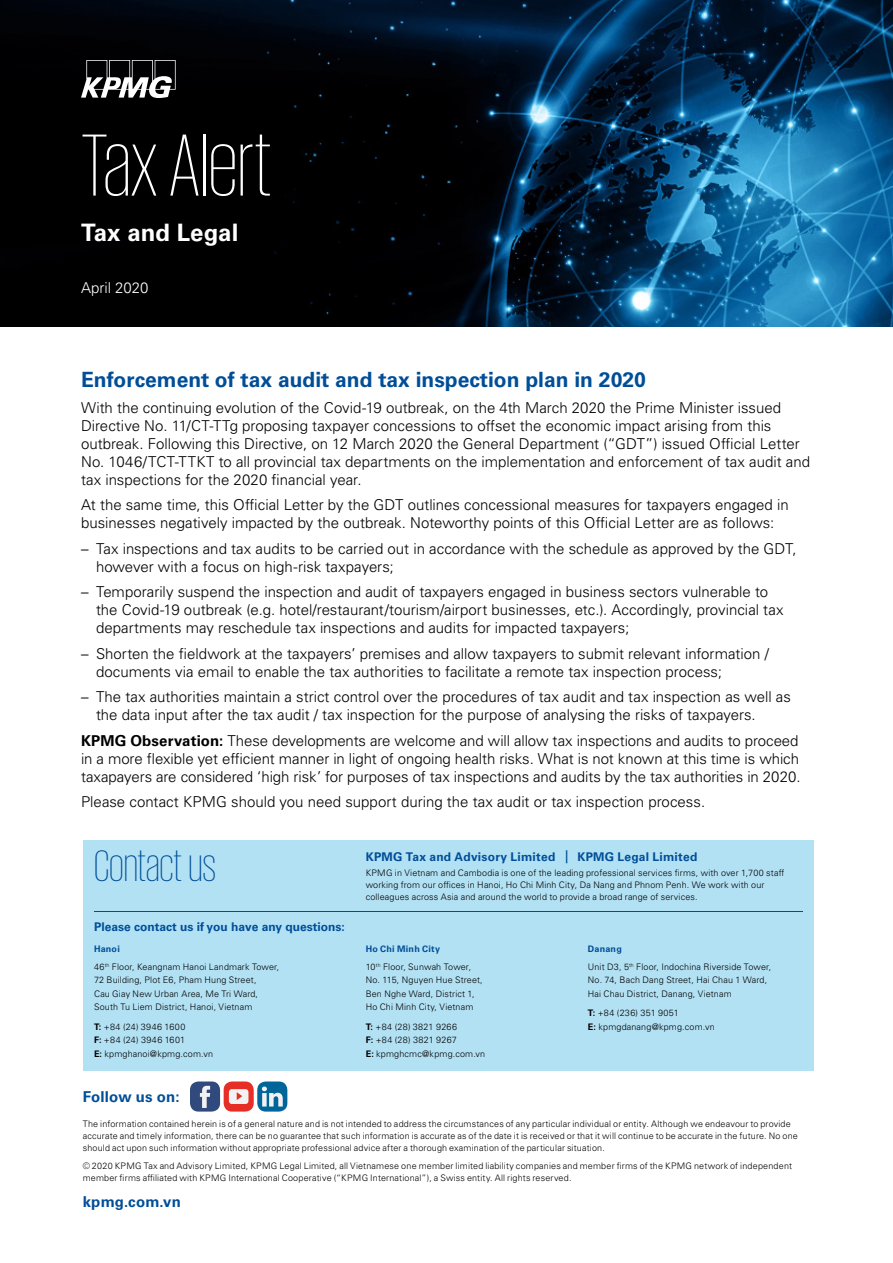
<style>
.page{position:relative;width:893px;height:1263px;background:#fff}
.page>*{position:absolute;margin:0;border:0;box-sizing:border-box;transform-origin:0 0}
.t1{font:200 90px "VNIKPMG";color:#fff}
.t2{font:200 45px "VNIKPMG";color:#004e98}
.t3{font:700 24px "VNI Univers 65";letter-spacing:.005em;color:#fff}
.t4{font:700 21px "VNI Univers 65";color:#004e98}
.t5{font:300 15px/18px "VNI Univers 45";color:#000}
.t6{font:700 15px "VNI Univers 65";letter-spacing:.01em;color:#004e98}
.t7{font:300 15px "VNI Univers 45";color:#fff}
.t8{font:700 12px "VNI Univers 65";letter-spacing:.015em;color:#004e98}
.t9{font:300 9px/13.5px "VNI Univers 45";letter-spacing:.015em;color:#000}
.t10{font:700 9px "VNI Univers 65";letter-spacing:.025em;color:#004e98}
.s1{font-family:"Univers 45"}
.s2{font-family:"VNI Univers 65";font-weight:700}
.s3{font-size:12.9px}
</style>
<div class="page">
<img style="left:0;top:0;width:893px;height:326px">
<svg style="left:81px;top:60px;width:95px;height:38px"></svg>
<div style="left:190px;top:1081px;width:30px;height:30px;background:#304a7d;border-radius:9px"></div>
<svg style="left:200px;top:1086px;width:10px;height:22px"></svg>
<div style="left:257px;top:1081px;width:30px;height:30px;background:#069;border-radius:9px"></div>
<svg style="left:262px;top:1086px;width:21px;height:20px"></svg>
<div style="left:224px;top:1081px;width:30px;height:30px;background:#e62e26;border-radius:9px"></div>
<svg style="left:229px;top:1089px;width:19px;height:15px"></svg>
<div style="left:83px;top:840px;width:731px;height:231px;background:#b3e1f4"></div>
<hr style="left:94px;top:911px;width:708px;height:1px;background:#004e98">
<h1 class="t1" style="left:81px;top:116px;width:193px">Tax Alert</h1>
<h3 class="t3" style="left:81px;top:215px;width:159px">Tax and Legal</h3>
<p class="t7" style="left:81px;top:277px;width:69px">April 2020</p>
<h3 class="t4" style="left:81px;top:364px;width:566px">Enforcement of tax audit and tax inspection plan in 2020</h3>
<p class="t5" style="left:81px;top:398px;width:731px">With the continuing evolution of the Covid-19 outbreak, on the 4th March 2020 the Prime Minister issued Directive No. 11/CT-TTg proposing taxpayer concessions to offset the economic impact arising from this outbreak. Following this Directive, on 12 March 2020 the General Department (“GDT”) issued Official Letter No. 1046/TCT-TTKT to all provincial tax departments on the implementation and enforcement of tax audit and tax inspections for the 2020 financial year.</p>
<p class="t5" style="left:81px;top:495px;width:709px">At the same time, this Official Letter by the GDT outlines concessional measures for taxpayers engaged in businesses negatively impacted by the outbreak. Noteworthy points of this Official Letter are as follows:</p>
<p class="t5" style="left:96px;top:539px;width:702px;text-indent:-15px"><span class="s1">–</span> Tax inspections and tax audits to be carried out in accordance with the schedule as approved by the GDT, however with a focus on high-risk taxpayers;</p>
<p class="t5" style="left:96px;top:582px;width:689px;text-indent:-15px"><span class="s1">–</span> Temporarily suspend the inspection and audit of taxpayers engaged in business sectors vulnerable to the Covid-19 outbreak (e.g. hotel/restaurant/tourism/airport businesses, etc.). Accordingly, provincial tax departments may reschedule tax inspections and audits for impacted taxpayers;</p>
<p class="t5" style="left:96px;top:644px;width:674px;text-indent:-15px"><span class="s1">–</span> Shorten the fieldwork at the taxpayers’ premises and allow taxpayers to submit relevant information / documents via email to enable the tax authorities to facilitate a remote tax inspection process;</p>
<p class="t5" style="left:96px;top:687px;width:696px;text-indent:-15px"><span class="s1">–</span> The tax authorities maintain a strict control over the procedures of tax audit and tax inspection as well as the data input after the tax audit / tax inspection for the purpose of analysing the risks of taxpayers.</p>
<p class="t5" style="left:81px;top:731px;width:721px"><span class="s2">KPMG Observation:</span> These developments are welcome and will allow tax inspections and audits to proceed in a more flexible yet efficient manner in light of ongoing health risks. What is not known at this time is which taxapayers are considered ‘high risk’ for purposes of tax inspections and audits by the tax authorities in 2020.</p>
<p class="t5" style="left:81px;top:792px;width:626px">Please contact KPMG should you need support during the tax audit or tax inspection process.</p>
<h2 class="t2" style="left:94px;top:841px;width:124px">Contact us</h2>
<p class="t8" style="left:94px;top:918px;width:252px">Please contact us if you have any questions:</p>
<p class="t10" style="left:94px;top:942px;width:27px">Hanoi</p>
<p class="t9" style="left:94px;top:959px;width:187px">46<sup>th</sup> Floor, Keangnam Hanoi Landmark Tower, 72 Building, Plot E6, Pham Hung Street,<br>Cau Giay New Urban Area, Me Tri Ward, South Tu Liem District, Hanoi, Vietnam</p>
<p class="t9" style="left:94px;top:1019px;width:121px"><span class="s2">T:</span> +84 (24) 3946 1600<br><span class="s2">F:</span> +84 (24) 3946 1601<br><span class="s2">E:</span> kpmghanoi@kpmg.com.vn</p>
<p class="t6" style="left:83px;top:1086px;width:98px">Follow us on:</p>
<p class="t8" style="left:366px;top:848px;width:333px">KPMG Tax and Advisory Limited <span class="s3">|</span> KPMG Legal Limited</p>
<p class="t9" style="left:366px;top:866px;width:420px;line-height:12px">KPMG in Vietnam and Cambodia is one of the leading professional services firms, with over 1,700 staff working from our offices in Hanoi, Ho Chi Minh City, Da Nang and Phnom Penh. We work with our colleagues across Asia and around the world to provide a broad range of services.</p>
<p class="t10" style="left:366px;top:942px;width:76px">Ho Chi Minh City</p>
<p class="t9" style="left:366px;top:959px;width:119px">10<sup>th</sup> Floor, Sunwah Tower,<br>No. 115, Nguyen Hue Street,<br>Ben Nghe Ward, District 1,<br>Ho Chi Minh City, Vietnam</p>
<p class="t9" style="left:366px;top:1019px;width:121px"><span class="s2">T:</span> +84 (28) 3821 9266<br><span class="s2">F:</span> +84 (28) 3821 9267<br><span class="s2">E:</span> kpmghcmc@kpmg.com.vn</p>
<p class="t10" style="left:588px;top:942px;width:35px">Danang</p>
<p class="t9" style="left:588px;top:959px;width:185px">Unit D3, 5<sup>th</sup> Floor, Indochina Riverside Tower,<br>No. 74, Bach Dang Street, Hai Chau 1 Ward,<br>Hai Chau District, Danang, Vietnam</p>
<p class="t9" style="left:588px;top:1006px;width:128px"><span class="s2">T:</span> +84 (236) 351 9051<br><span class="s2">E:</span> kpmgdanang@kpmg.com.vn</p>
<p class="t9" style="left:83px;top:1117px;width:717px;line-height:12px">The information contained herein is of a general nature and is not intended to address the circumstances of any particular individual or entity. Although we endeavour to provide accurate and timely information, there can be no guarantee that such information is accurate as of the date it is received or that it will continue to be accurate in the future. No one should act upon such information without appropriate professional advice after a thorough examination of the particular situation.</p>
<p class="t9" style="left:83px;top:1159px;width:711px;line-height:12px">© 2020 KPMG Tax and Advisory Limited, KPMG Legal Limited, all Vietnamese one member limited liability companies and member firms of the KPMG network of independent member firms affiliated with KPMG International Cooperative (“KPMG International”), a Swiss entity. All rights reserved.</p>
<p class="t6" style="left:83px;top:1191px;width:100px">kpmg.com.vn</p>
</div>
